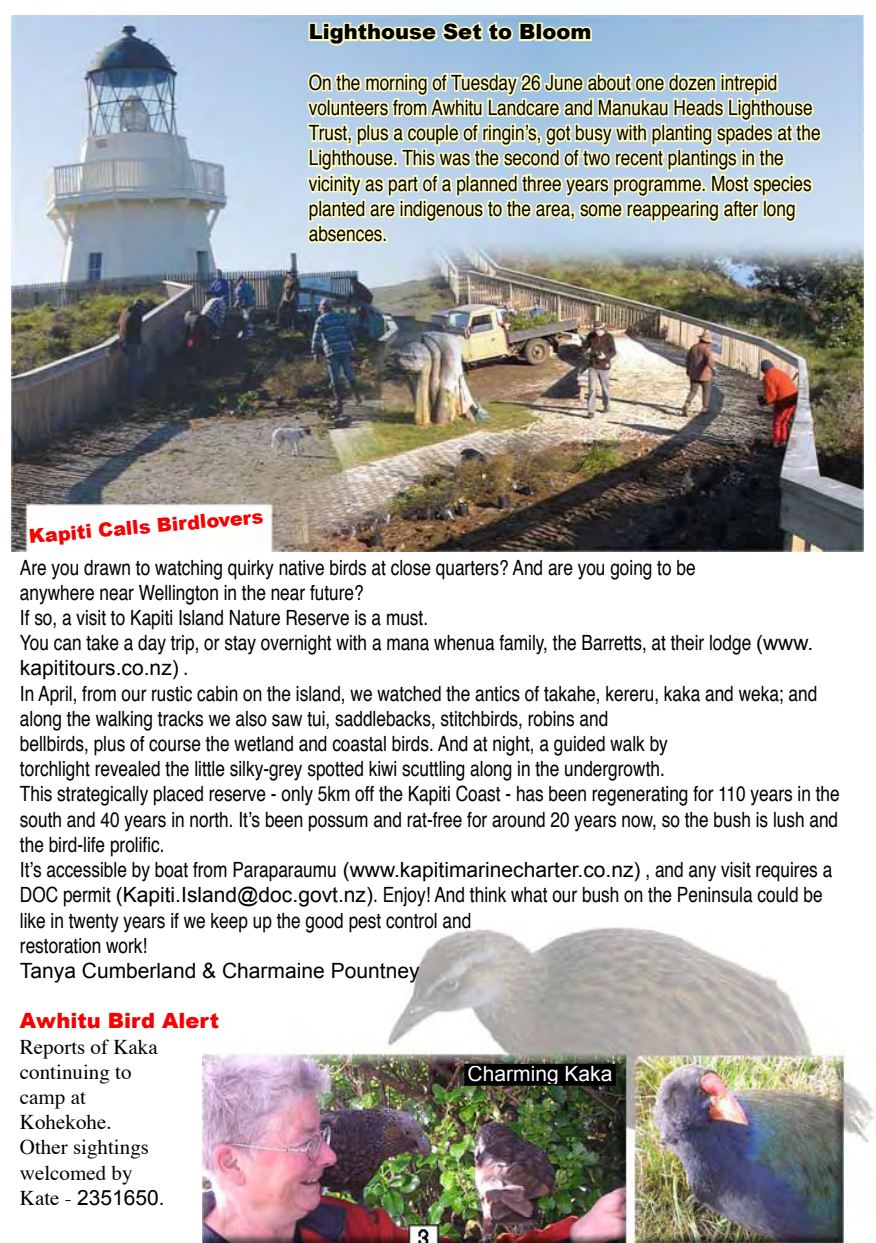
<style>
.page{position:relative;width:876px;height:1243px;background:#fff}
.page>*{position:absolute;margin:0;border:0;box-sizing:border-box;transform-origin:0 0}
.t1{font:condensed 21px/25.2px "Helvetica";color:#000}
.t2{font:21px "Arial";color:#000}
.t3{font:21px/25.2px "Times";color:#000}
.t4{font:900 21px "Arial";color:#000}
.t5{font:900 21px "Arial";color:#f90000}
.t6{font:21px "Arial";color:#fff}
.t7{font:900 19.25px "Arial";color:#f90000}
.s1{font-family:"Arial";font-stretch:normal}
.s2{font-family:"Helvetica";font-stretch:condensed}
.s3{font-family:"Times"}
</style>
<div class="page">
<img style="left:11px;top:16px;width:852px;height:535px">
<svg style="left:306px;top:19px;width:287px;height:29px;background:#c8d9cf"></svg>
<svg style="left:304px;top:64px;width:519px;height:182px;background:#d8e3d6"></svg>
<img style="left:202px;top:927px;width:672px;height:315px">
<div style="left:465px;top:1064px;width:149px;height:20px;background:#000"></div>
<div style="left:464px;top:1063px;width:151px;height:22px;border:2px solid #000"></div>
<p class="t4" style="left:308px;top:20px;width:284px">Lighthouse Set to Bloom</p>
<p class="t1" style="left:308px;top:69px;width:513px">On the morning of Tuesday 26 June about one dozen intrepid volunteers from Awhitu Landcare and Manukau Heads Lighthouse Trust, plus a couple of ringin’s, got busy with planting spades at the Lighthouse. This was the second of two recent plantings in the vicinity as part of a planned three years programme. Most species planted are indigenous to the area, some reappearing after long absences.</p>
<p class="t7" style="left:28px;top:526px;width:237px;rotate:-5deg">Kapiti Calls Birdlovers</p>
<p class="t1" style="left:20px;top:554px;width:794px">Are you drawn to watching quirky native birds at close quarters? And are you going to be<br>anywhere near Wellington in the near future?<br>If so, a visit to Kapiti Island Nature Reserve is a must.<br>You can take a day trip, or stay overnight with a mana whenua family, the Barretts, at their lodge <span class="s1">(www.</span></p>
<p class="t2" style="left:20px;top:656px;width:170px">kapititours.co.nz) <span class="s2">.</span></p>
<p class="t1" style="left:20px;top:680px;width:820px">In April, from our rustic cabin on the island, we watched the antics of takahe, kereru, kaka and weka; and along the walking tracks we also saw tui, saddlebacks, stitchbirds, robins and<br>bellbirds, plus of course the wetland and coastal birds. And at night, a guided walk by<br>torchlight revealed the little silky-grey spotted kiwi scuttling along in the undergrowth.<br>This strategically placed reserve - only 5km off the Kapiti Coast - has been regenerating for 110 years in the south and 40 years in north. It’s been possum and rat-free for around 20 years now, so the bush is lush and the bird-life prolific.<br>It’s accessible by boat from Paraparaumu <span class="s1">(www.kapitimarinecharter.co.nz)</span> , and any visit requires a DOC permit <span class="s1">(Kapiti.Island@doc.govt.nz)</span>. Enjoy! And think what our bush on the Peninsula could be like in twenty years if we keep up the good pest control and<br>restoration work!</p>
<p class="t2" style="left:20px;top:958px;width:401px">Tanya Cumberland &amp; Charmaine Pountney</p>
<p class="t5" style="left:20px;top:1009px;width:201px">Awhitu Bird Alert</p>
<p class="t3" style="left:20px;top:1035px;width:139px">Reports of Kaka continuing to camp at<br>Kohekohe.<br>Other sightings welcomed by</p>
<p class="t2" style="left:20px;top:1185px;width:146px"><span class="s3">Kate -</span> 2351650<span class="s3">.</span></p>
<p class="t6" style="left:467px;top:1061px;width:146px">Charming Kaka</p>
</div>
